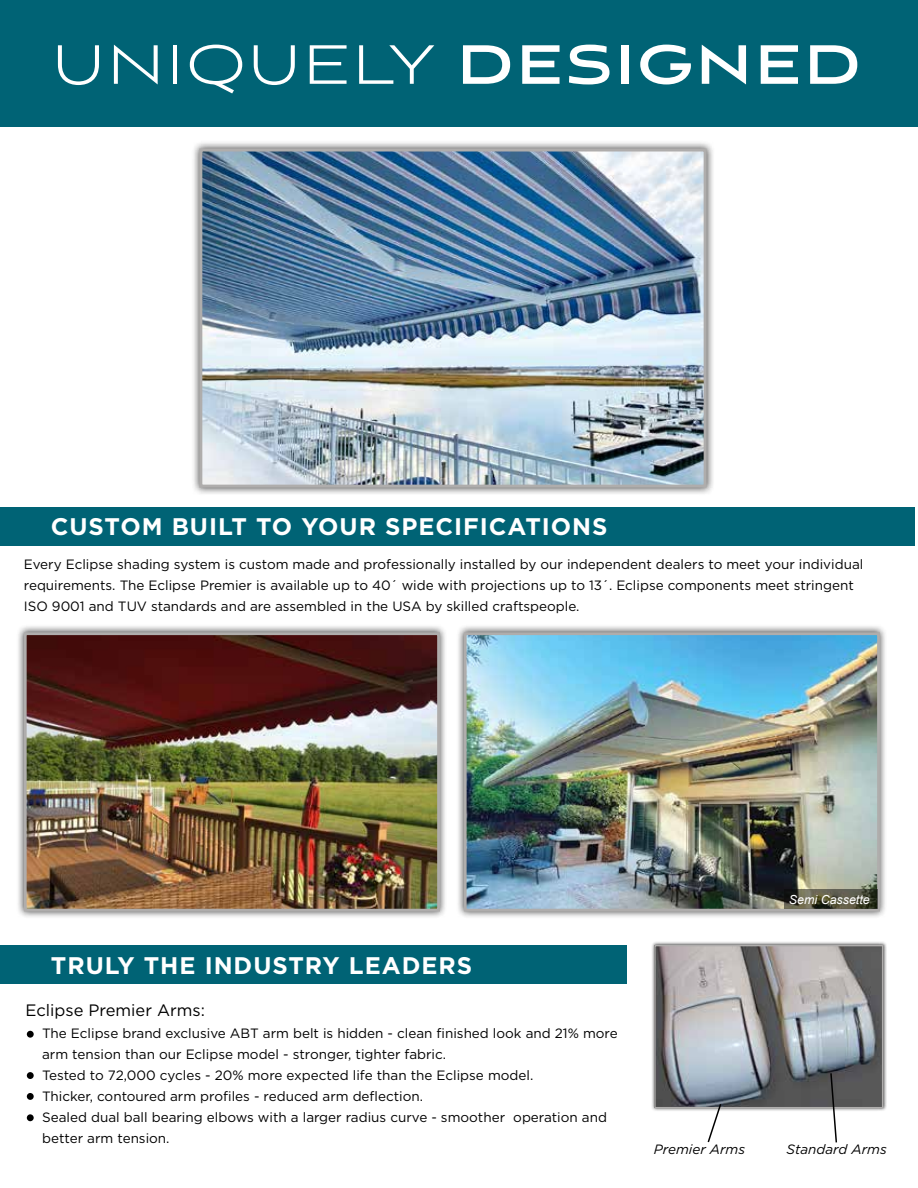
<style>
.page{position:relative;width:918px;height:1188px;background:#fff}
.page>*{position:absolute;margin:0;border:0;box-sizing:border-box;transform-origin:0 0}
.t1{font:300 69px "Aviano Sans";letter-spacing:.04em;color:#fff;scale:.96 1}
.t2{font:700 24px "Gotham";letter-spacing:.04em;color:#fff}
.t3{font:16.5px "Gotham";color:#000101}
.t4{font:13.5px/21px "Gotham";color:#000101}
.t5{font:italic 13.5px "Gotham";color:#000101}
.t6{font:italic 12.45px "Arial";color:#fff}
.s1{font-weight:700}
</style>
<div class="page">
<div style="left:191px;top:140px;width:524px;height:356px;background:#000;opacity:.75"></div>
<img style="left:203px;top:153px;width:500px;height:331px">
<div style="left:199px;top:149px;width:508px;height:339px;border:3px solid #afadac"></div>
<div style="left:16px;top:625px;width:432px;height:294px;background:#000;opacity:.75"></div>
<img style="left:28px;top:636px;width:408px;height:272px">
<div style="left:24px;top:632px;width:416px;height:280px;border:3px solid #afadac"></div>
<div style="left:456px;top:625px;width:432px;height:294px;background:#000;opacity:.75"></div>
<img style="left:468px;top:636px;width:408px;height:272px">
<div style="left:464px;top:632px;width:416px;height:280px;border:3px solid #afadac"></div>
<div style="left:651px;top:942px;width:236px;height:170px;background:#000;opacity:.75"></div>
<img style="left:656px;top:947px;width:225px;height:159px">
<div style="left:654px;top:945px;width:229px;height:163px;border:1px solid #afadac"></div>
<div style="left:27px;top:1031px;width:7px;height:7px;background:#000;border-radius:50%"></div>
<div style="left:27px;top:1072px;width:7px;height:7px;background:#000;border-radius:50%"></div>
<div style="left:27px;top:1093px;width:7px;height:7px;background:#000;border-radius:50%"></div>
<div style="left:27px;top:1114px;width:7px;height:7px;background:#000;border-radius:50%"></div>
<div style="left:0;top:0;width:918px;height:127px;background:#006375"></div>
<div style="left:0;top:507px;width:915px;height:39px;background:#006375"></div>
<div style="left:0;top:945px;width:626px;height:39px;background:#006375"></div>
<svg style="left:706px;top:1102px;width:17px;height:41px"></svg>
<svg style="left:829px;top:1072px;width:9px;height:71px"></svg>
<svg style="left:784px;top:889px;width:93px;height:20px;background:#4d4d3a"></svg>
<h1 class="t1" style="left:52px;top:39px;width:844px">UNIQUELY <span class="s1">DESIGNED</span></h1>
<h2 class="t2" style="left:51px;top:516px;width:558px">CUSTOM BUILT TO YOUR SPECIFICATIONS</h2>
<p class="t4" style="left:24px;top:554px;width:841px">Every Eclipse shading system is custom made and professionally installed by our independent dealers to meet your individual requirements. The Eclipse Premier is available up to 40´ wide with projections up to 13´. Eclipse components meet stringent<br>ISO 9001 and TUV standards and are assembled in the USA by skilled craftspeople.</p>
<h2 class="t2" style="left:51px;top:955px;width:423px">TRULY THE INDUSTRY LEADERS</h2>
<p class="t3" style="left:26px;top:1003px;width:181px">Eclipse Premier Arms:</p>
<p class="t4" style="left:42px;top:1023px;width:577px">The Eclipse brand exclusive ABT arm belt is hidden - clean finished look and 21% more arm tension than our Eclipse model - stronger, tighter fabric.<br>Tested to 72,000 cycles - 20% more expected life than the Eclipse model.<br>Thicker, contoured arm profiles - reduced arm deflection.<br>Sealed dual ball bearing elbows with a larger radius curve - smoother operation and better arm tension.</p>
<p class="t6" style="left:789px;top:892px;width:82px">Semi Cassette</p>
<p class="t5" style="left:654px;top:1143px;width:93px">Premier Arms</p>
<p class="t5" style="left:787px;top:1143px;width:102px">Standard Arms</p>
</div>
